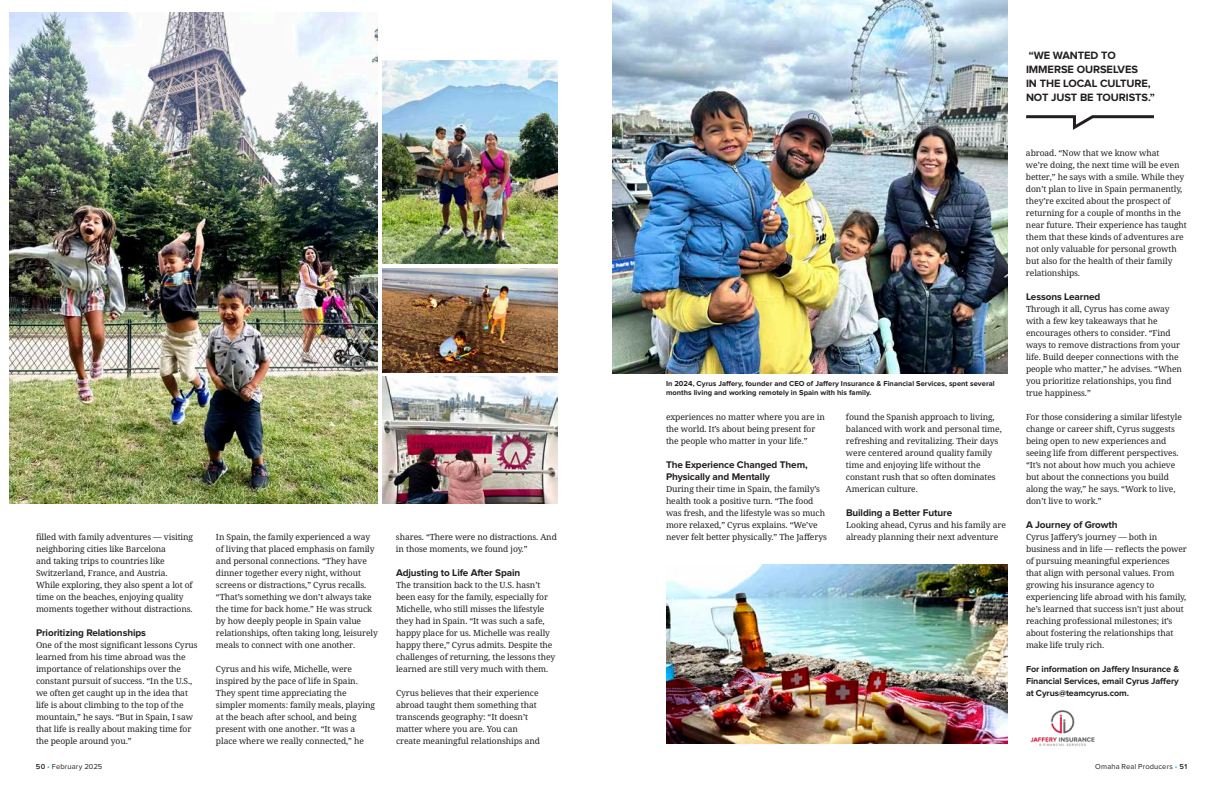
<style>
.page{position:relative;width:1224px;height:792px;background:#fff}
.page>*{position:absolute;margin:0;border:0;box-sizing:border-box;transform-origin:0 0}
.t1{font:700 11px/14px "Proxima Nova";letter-spacing:-.005em;color:#231f20}
.t2{font:700 10px/12px "Proxima Nova";letter-spacing:-.01em;color:#231f20}
.t3{font:700 9px/12px "Proxima Nova";letter-spacing:-.01em;color:#231f20;text-align:justify}
.t4{font:8.5px/12px "Avrile Serif";letter-spacing:-.01em;color:#231f20}
.t5{font:700 7.5px/9px "Proxima Nova";letter-spacing:.005em;color:#231f20}
.t6{font:7.5px "Proxima Nova";letter-spacing:.02em;color:#231f20}
.s1{font-weight:600}
.s2{color:#19a8e0}
</style>
<div class="page">
<img style="left:666px;top:564px;width:342px;height:180px">
<img style="left:613px;top:0;width:395px;height:374px">
<img style="left:1030px;top:710px;width:65px;height:37px">
<img style="left:9px;top:12px;width:369px;height:492px">
<img style="left:382px;top:376px;width:176px;height:128px">
<img style="left:382px;top:268px;width:176px;height:104px">
<img style="left:382px;top:60px;width:176px;height:204px">
<svg style="left:1026px;top:115px;width:128px;height:15px"></svg>
<p class="t4" style="left:36px;top:531px;width:159px">filled with family adventures — visiting neighboring cities like Barcelona<br>and taking trips to countries like Switzerland, France, and Austria.<br>While exploring, they also spent a lot of time on the beaches, enjoying quality moments together without distractions.</p>
<p class="t2" style="left:36px;top:627px;width:111px">Prioritizing Relationships</p>
<p class="t4" style="left:36px;top:639px;width:163px">One of the most significant lessons Cyrus learned from his time abroad was the importance of relationships over the constant pursuit of success. “In the U.S., we often get caught up in the idea that life is about climbing to the top of the mountain,” he says. “But in Spain, I saw that life is really about making time for the people around you.”</p>
<p class="t4" style="left:216px;top:531px;width:163px">In Spain, the family experienced a way of living that placed emphasis on family and personal connections. “They have dinner together every night, without screens or distractions,” Cyrus recalls. “That’s something we don’t always take the time for back home.” He was struck by how deeply people in Spain value relationships, often taking long, leisurely meals to connect with one another.</p>
<p class="t4" style="left:216px;top:663px;width:161px">Cyrus and his wife, Michelle, were inspired by the pace of life in Spain.<br>They spent time appreciating the simpler moments: family meals, playing at the beach after school, and being present with one another. “It was a place where we really connected,” he</p>
<p class="t4" style="left:396px;top:531px;width:162px">shares. “There were no distractions. And in those moments, we found joy.”</p>
<p class="t2" style="left:396px;top:567px;width:126px">Adjusting to Life After Spain</p>
<p class="t4" style="left:396px;top:579px;width:161px">The transition back to the U.S. hasn’t been easy for the family, especially for Michelle, who still misses the lifestyle they had in Spain. “It was such a safe, happy place for us. Michelle was really happy there,” Cyrus admits. Despite the challenges of returning, the lessons they learned are still very much with them.</p>
<p class="t4" style="left:396px;top:687px;width:146px">Cyrus believes that their experience abroad taught them something that transcends geography: “It doesn’t matter where you are. You can create meaningful relationships and</p>
<p class="t5" style="left:666px;top:379px;width:330px">In 2024, Cyrus Jaffery, founder and CEO of Jaffery Insurance &amp; Financial Services, spent several months living and working remotely in Spain with his family.</p>
<p class="t4" style="left:666px;top:411px;width:160px">experiences no matter where you are in the world. It’s about being present for the people who matter in your life.”</p>
<p class="t2" style="left:666px;top:459px;width:143px">The Experience Changed Them,<br>Physically and Mentally</p>
<p class="t4" style="left:666px;top:483px;width:162px">During their time in Spain, the family’s health took a positive turn. “The food was fresh, and the lifestyle was so much more relaxed,” Cyrus explains. “We’ve never felt better physically.” The Jafferys</p>
<p class="t4" style="left:846px;top:411px;width:157px">found the Spanish approach to living, balanced with work and personal time, refreshing and revitalizing. Their days were centered around quality family time and enjoying life without the constant rush that so often dominates American culture.</p>
<p class="t2" style="left:846px;top:507px;width:108px">Building a Better Future</p>
<p class="t4" style="left:846px;top:519px;width:161px">Looking ahead, Cyrus and his family are already planning their next adventure</p>
<p class="t1" style="left:1026px;top:48px;width:130px">“WE WANTED TO<br>IMMERSE OURSELVES<br>IN THE LOCAL CULTURE,<br>NOT JUST BE TOURISTS.”</p>
<p class="t4" style="left:1026px;top:147px;width:162px">abroad. “Now that we know what<br>we’re doing, the next time will be even better,” he says with a smile. While they don’t plan to live in Spain permanently, they’re excited about the prospect of returning for a couple of months in the near future. Their experience has taught them that these kinds of adventures are not only valuable for personal growth but also for the health of their family relationships.</p>
<p class="t2" style="left:1026px;top:291px;width:76px">Lessons Learned</p>
<p class="t4" style="left:1026px;top:303px;width:158px">Through it all, Cyrus has come away with a few key takeaways that he encourages others to consider. “Find ways to remove distractions from your life. Build deeper connections with the people who matter,” he advises. “When you prioritize relationships, you find true happiness.”</p>
<p class="t4" style="left:1026px;top:411px;width:157px">For those considering a similar lifestyle change or career shift, Cyrus suggests being open to new experiences and seeing life from different perspectives. “It’s not about how much you achieve but about the connections you build along the way,” he says. “Work to live, don’t live to work.”</p>
<p class="t2" style="left:1026px;top:519px;width:93px">A Journey of Growth</p>
<p class="t4" style="left:1026px;top:531px;width:162px">Cyrus Jaffery’s journey — both in business and in life — reflects the power of pursuing meaningful experiences that align with personal values. From growing his insurance agency to experiencing life abroad with his family, he’s learned that success isn’t just about reaching professional milestones; it’s about fostering the relationships that make life truly rich.</p>
<p class="t3" style="left:1026px;top:663px;width:155px">For information on Jaffery Insurance &amp; Financial Services, email Cyrus Jaffery at Cyrus@teamcyrus.com.</p>
<p class="t6" style="left:36px;top:762px;width:68px"><span class="s1">50</span> <span class="s2">•</span> February 2025</p>
<p class="t6" style="left:1095px;top:762px;width:94px">Omaha Real Producers <span class="s2">•</span> <span class="s1">51</span></p>
</div>
